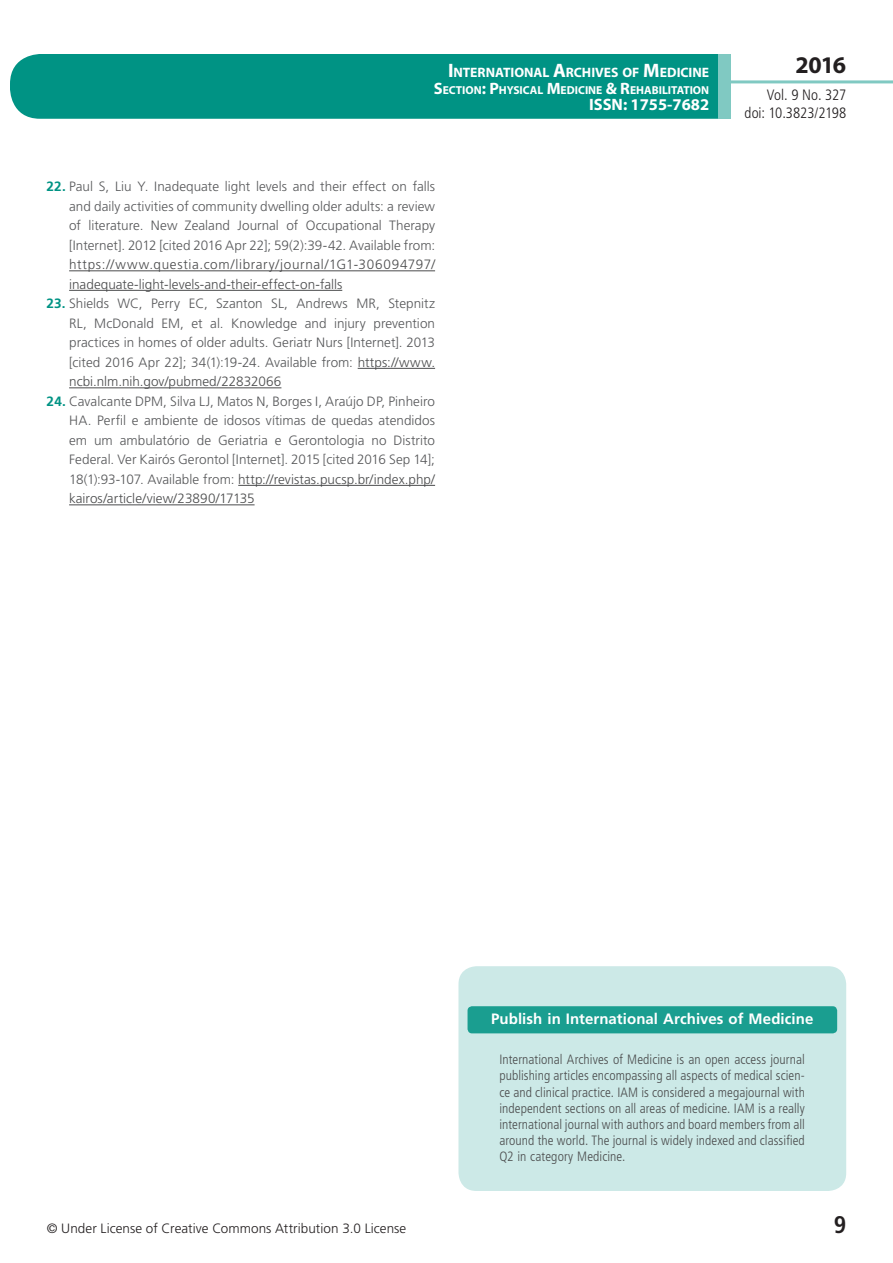
<style>
.page{position:relative;width:893px;height:1263px;background:#fff}
.page>*{position:absolute;margin:0;border:0;box-sizing:border-box;transform-origin:0 0}
.t1{font:700 24px "Myriad Pro";color:#231f20}
.t2{font:700 condensed 24px "Frutiger LT Std";color:#231f20}
.t3{font:700 16.5px "Myriad Pro";color:#fff}
.t4{font:700 15px "Frutiger LT Std";letter-spacing:.005em;color:#fff}
.t5{font:300 condensed 15px/18px "Frutiger LT Std";letter-spacing:-.005em;color:#231f20;text-align:right}
.t6{font:700 13.65px "Myriad Pro";letter-spacing:-.005em;color:#fff}
.t7{font:300 13.5px/19.5px "Frutiger LT Std";color:#57585a;text-align:justify}
.t8{font:300 condensed 13.5px/16.2px "Frutiger LT Std";letter-spacing:.01em;color:#4b4c4d;text-align:justify}
.t9{font:300 13.5px/19.5px "Frutiger LT Std";letter-spacing:.02em;color:#4b4c4d}
.t10{font:300 13.5px "Frutiger LT Std";letter-spacing:.005em;color:#231f20}
.t11{font:700 11.55px "Myriad Pro";color:#fff}
.s1{font-size:19.5px}
.s2{font-size:16.5px}
.s3{font-weight:700;color:#009384}
.s4{color:#4b4c4d}
</style>
<div class="page">
<div style="left:10px;top:54px;width:775px;height:65px;background:#009384;border-radius:30px"></div>
<div style="left:732px;top:0;width:161px;height:157px;background:#fff"></div>
<hr style="left:730px;top:80px;width:163px;height:3px;background:#80c9c2">
<div style="left:718px;top:54px;width:13px;height:65px;background:#80c9c2"></div>
<hr style="left:69px;top:270px;width:366px;height:1px;background:#4b4c4d">
<hr style="left:69px;top:290px;width:273px;height:1px;background:#4b4c4d">
<hr style="left:358px;top:368px;width:77px;height:1px;background:#4b4c4d">
<hr style="left:69px;top:387px;width:212px;height:1px;background:#4b4c4d">
<hr style="left:238px;top:485px;width:197px;height:1px;background:#4b4c4d">
<hr style="left:69px;top:504px;width:186px;height:1px;background:#4b4c4d">
<div style="left:458px;top:966px;width:388px;height:225px;background:#cce9e7;border-radius:18px"></div>
<div style="left:467px;top:1006px;width:370px;height:27px;background:#1a9e90;border-radius:4px"></div>
<p class="t6" style="left:448px;top:64px;width:263px"><span class="s1">I</span>NTERNATIONAL <span class="s1">A</span>RCHIVES OF <span class="s1">M</span>EDICINE</p>
<p class="t11" style="left:434px;top:82px;width:277px"><span class="s2">S</span>ECTION<span class="s2">: P</span>HYSICAL <span class="s2">M</span>EDICINE <span class="s2">&amp; R</span>EHABILITATION</p>
<p class="t3" style="left:589px;top:94px;width:122px">ISSN: 1755-7682</p>
<p class="t7" style="left:69px;top:177px;width:367px;text-indent:-23px"><span class="s3">22.</span> Paul S, Liu Y. Inadequate light levels and their effect on falls and daily activities of community dwelling older adults: a review of literature. New Zealand Journal of Occupational Therapy [Internet]. 2012 [cited 2016 Apr 22]; 59(2):39-42. Available from:</p>
<p class="t9" style="left:69px;top:255px;width:367px">https://www.questia.com/library/journal/1G1-306094797/ inadequate-light-levels-and-their-effect-on-falls</p>
<p class="t7" style="left:69px;top:294px;width:367px;text-indent:-22px"><span class="s3">23.</span> Shields WC, Perry EC, Szanton SL, Andrews MR, Stepnitz RL, McDonald EM, et al. Knowledge and injury prevention practices in homes of older adults. Geriatr Nurs [Internet]. 2013 [cited 2016 Apr 22]; 34(1):19-24. Available from: <span class="s4">https://www. ncbi.nlm.nih.gov/pubmed/22832066</span></p>
<p class="t7" style="left:69px;top:392px;width:367px;text-indent:-22px"><span class="s3">24.</span> Cavalcante DPM, Silva LJ, Matos N, Borges I, Araújo DP, Pinheiro HA. Perfil e ambiente de idosos vítimas de quedas atendidos em um ambulatório de Geriatria e Gerontologia no Distrito Federal. Ver Kairós Gerontol [Internet]. 2015 [cited 2016 Sep 14]; 18(1):93-107. Available from: <span class="s4">http://revistas.pucsp.br/index.php/ kairos/article/view/23890/17135</span></p>
<h1 class="t1" style="left:795px;top:49px;width:52px">2016</h1>
<p class="t5" style="left:745px;top:86px;width:103px">Vol. 9 No. 327 doi: 10.3823/2198</p>
<p class="t4" style="left:491px;top:1010px;width:324px">Publish in International Archives of Medicine</p>
<p class="t8" style="left:499px;top:1052px;width:307px">International Archives of Medicine is an open access journal publishing articles encompassing all aspects of medical scien&shy;ce and clinical practice. IAM is considered a megajournal with independent sections on all areas of medicine. IAM is a really international journal with authors and board members from all around the world. The journal is widely indexed and classified Q2 in category Medicine.</p>
<p class="t10" style="left:47px;top:1220px;width:361px">© Under License of Creative Commons Attribution 3.0 License</p>
<h1 class="t2" style="left:834px;top:1210px;width:14px">9</h1>
</div>
